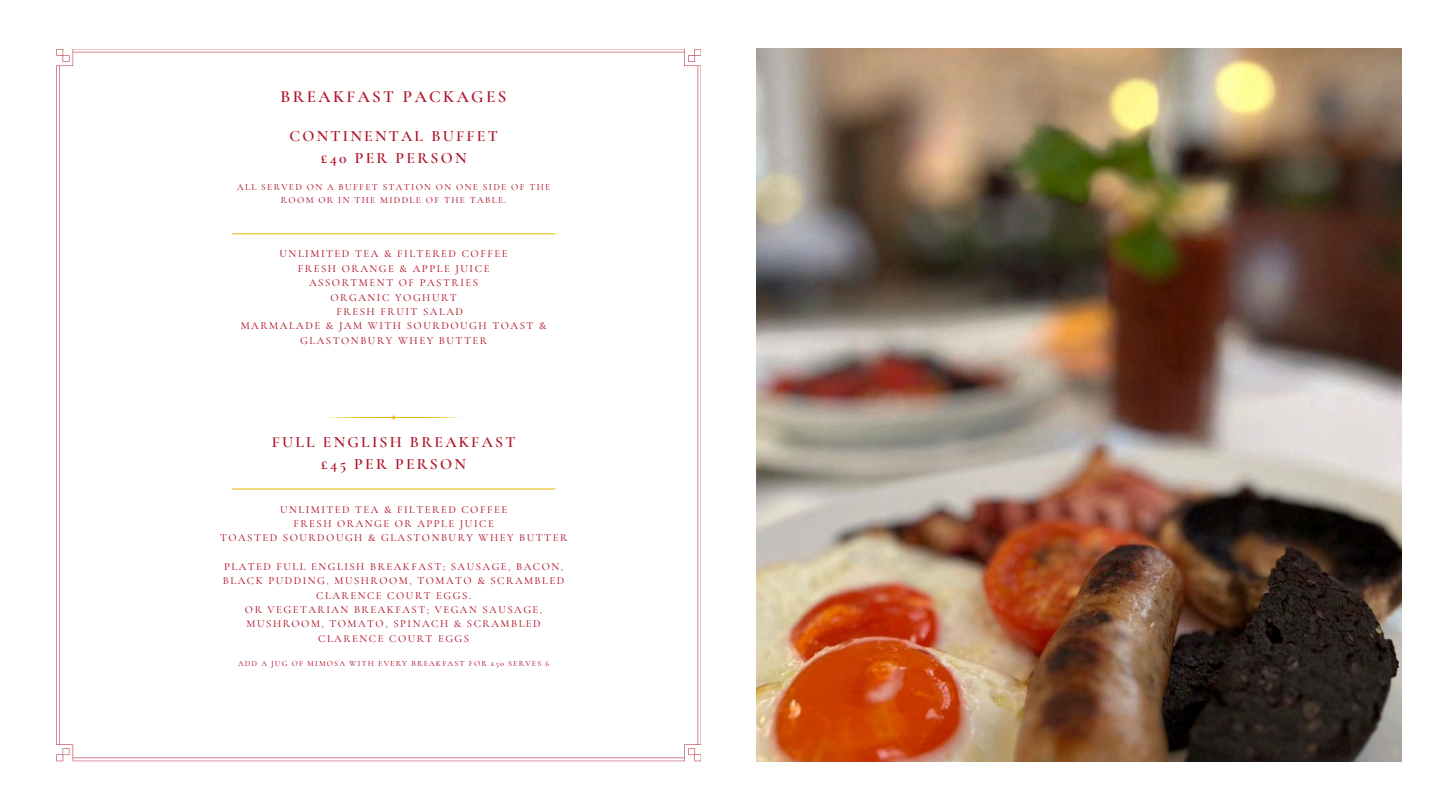
<style>
.page{position:relative;width:1440px;height:810px;background:#fff}
.page>*{position:absolute;margin:0;border:0;box-sizing:border-box;transform-origin:0 0}
.t1{font:600 17px "Cormorant Garamond";letter-spacing:.14em;color:#af1126}
.t2{font:600 15.8px/21.8px "Cormorant Garamond";letter-spacing:.14em;color:#af1126;text-align:center}
.t3{font:500 10.8px "Cormorant Garamond";letter-spacing:.14em;color:#af1126}
.t4{font:500 10.7px/14.3px "Cormorant Garamond";letter-spacing:.14em;color:#af1126;text-align:center}
.t5{font:500 9.4px/12.9px "Cormorant Garamond";letter-spacing:.14em;color:#af1126;text-align:center}
.t6{font:500 8.1px "Cormorant Garamond";letter-spacing:.14em;color:#af1126}
</style>
<div class="page">
<img style="left:757px;top:49px;width:645px;height:712px">
<svg style="left:56px;top:49px;width:645px;height:712px"></svg>
<p class="t1" style="left:280px;top:86px;width:227px">BREAKFAST PACKAGES</p>
<h1 class="t2" style="left:290px;top:125px;width:210px">CONTINENTAL BUFFET £40 PER PERSON</h1>
<h2 class="t5" style="left:237px;top:181px;width:315px">ALL SERVED ON A BUFFET STATION ON ONE SIDE OF THE<br>ROOM OR IN THE MIDDLE OF THE TABLE.</h2>
<h3 class="t3" style="left:280px;top:247px;width:230px">UNLIMITED TEA &amp; FILTERED COFFEE</h3>
<h3 class="t3" style="left:298px;top:262px;width:193px">FRESH ORANGE &amp; APPLE JUICE</h3>
<h3 class="t3" style="left:309px;top:276px;width:171px">ASSORTMENT OF PASTRIES</h3>
<h3 class="t3" style="left:330px;top:291px;width:128px">ORGANIC YOGHURT</h3>
<h3 class="t3" style="left:337px;top:305px;width:128px">FRESH FRUIT SALAD</h3>
<h3 class="t3" style="left:241px;top:319px;width:307px">MARMALADE &amp; JAM WITH SOURDOUGH TOAST &amp;</h3>
<h3 class="t3" style="left:300px;top:334px;width:188px">GLASTONBURY WHEY BUTTER</h3>
<p class="t2" style="left:272px;top:432px;width:245px;line-height:21.4px">FULL ENGLISH BREAKFAST £45 PER PERSON</p>
<h1 class="t4" style="left:220px;top:502px;width:349px">UNLIMITED TEA &amp; FILTERED COFFEE<br>FRESH ORANGE OR APPLE JUICE<br>TOASTED SOURDOUGH &amp; GLASTONBURY WHEY BUTTER</h1>
<h2 class="t4" style="left:223px;top:559px;width:343px">PLATED FULL ENGLISH BREAKFAST; SAUSAGE, BACON, BLACK PUDDING, MUSHROOM, TOMATO &amp; SCRAMBLED CLARENCE COURT EGGS.<br>OR VEGETARIAN BREAKFAST; VEGAN SAUSAGE, MUSHROOM, TOMATO, SPINACH &amp; SCRAMBLED CLARENCE COURT EGGS</h2>
<p class="t6" style="left:238px;top:658px;width:313px">ADD A JUG OF MIMOSA WITH EVERY BREAKFAST FOR £50 SERVES 6</p>
</div>
